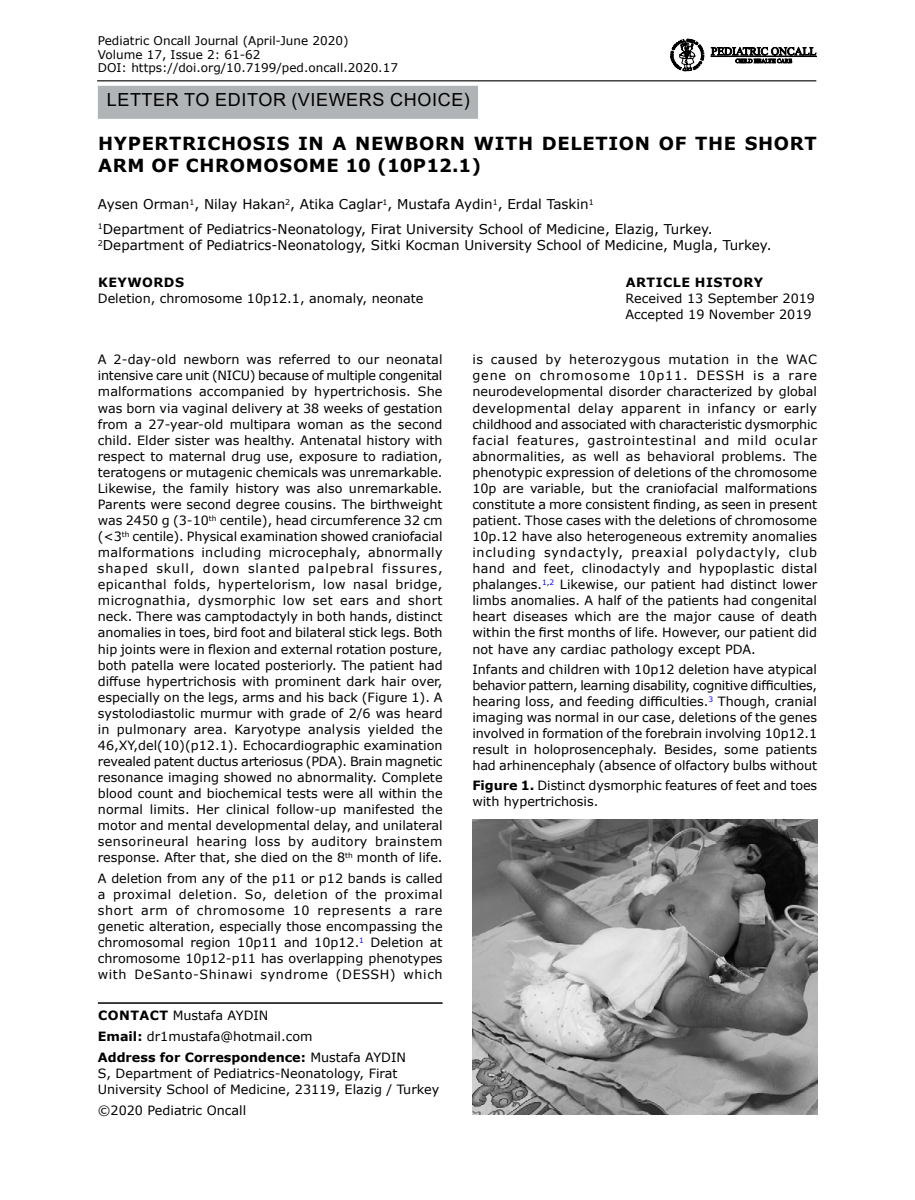
<style>
.page{position:relative;width:915px;height:1200px;background:#fff}
.page>*{position:absolute;margin:0;border:0;box-sizing:border-box;transform-origin:0 0}
.t1{font:700 18px/21.6px "Verdana";letter-spacing:.035em;color:#000}
.t2{font:18px "Arial";letter-spacing:.035em;color:#000}
.t3{font:13.5px/24.8px "Verdana";color:#000}
.t4{font:12.75px/16px "Verdana";color:#000;text-align:justify}
.t5{font:700 12.75px "Verdana";letter-spacing:.035em;color:#000}
.t6{font:12px/13.4px "Verdana";color:#000}
.s1{font-weight:700}
</style>
<div class="page">
<svg style="left:710px;top:47px;width:106px;height:16px"></svg>
<svg style="left:670px;top:39px;width:33px;height:32px"></svg>
<hr style="left:97px;top:80px;width:719px;height:1px;background:#000">
<div style="left:98px;top:86px;width:380px;height:33px;background:#b1b4b6"></div>
<img style="left:472px;top:819px;width:344px;height:295px">
<hr style="left:98px;top:1002px;width:344px;height:1px;background:#000">
<p class="t6" style="left:98px;top:34px;width:301px">Pediatric Oncall Journal (April-June 2020)<br>Volume 17, Issue 2: 61-62<br>DOI: https://doi.org/10.7199/ped.oncall.2020.17</p>
<h1 class="t2" style="left:107px;top:87px;width:364px">LETTER TO EDITOR (VIEWERS CHOICE)</h1>
<h1 class="t1" style="left:98px;top:132px;width:719px">HYPERTRICH OSIS IN A NEWBORN WITH DELETION OF TH E SHORT<br>ARM OF CH ROMOSOME 10 (10P12.1)</h1>
<p class="t3" style="left:98px;top:191px;width:616px">Aysen Orman<sup>1</sup>, Nilay Hakan<sup>2</sup>, Atika Caglar<sup>1</sup>, Mustafa Aydin<sup>1</sup>, Erdal Taskin<sup>1<br>1</sup>Department of Pediatrics-Neonatology, Firat University School of Medicine, Elazig, Turkey.</p>
<p class="t3" style="left:98px;top:232px;width:675px"><sup>2</sup>Department of Pediatrics-Neonatology, Sitki Kocman University School of Medicine, Mugla, Turkey.</p>
<p class="t5" style="left:98px;top:273px;width:87px">KEYWORDS</p>
<p class="t4" style="left:98px;top:290px;width:327px">Deletion, chromosome 10p12.1, anomaly, neonate</p>
<p class="t5" style="left:625px;top:273px;width:139px">ARTICLE HISTORY</p>
<p class="t4" style="left:625px;top:290px;width:191px">Received 13 September 2019<br>Accepted 19 November 2019</p>
<p class="t4" style="left:98px;top:351px;width:346px">A 2-day-old newborn was referred to our neonatal intensive care unit (NICU) because of multiple congenital malformations accompanied by hypertrichosis. She was born via vaginal delivery at 38 weeks of gestation from a 27-year-old multipara woman as the second child. Elder sister was healthy. Antenatal history with respect to maternal drug use, exposure to radiation, teratogens or mutagenic chemicals was unremarkable.<br>Likewise, the family history was also unremarkable.<br>Parents were second degree cousins. The birthweight was 2450 g (3-10<sup>th</sup> centile), head circumference 32 cm (&lt;3<sup>th</sup> centile). Physical examination showed craniofacial malformations including microcephaly, abnormally shaped skull, down slanted palpebral fissures, epicanthal folds, hypertelorism, low nasal bridge, micrognathia, dysmorphic low set ears and short neck. There was camptodactyly in both hands, distinct anomalies in toes, bird foot and bilateral stick legs. Both hip joints were in flexion and external rotation posture, both patella were located posteriorly. The patient had diffuse hypertrichosis with prominent dark hair over, especially on the legs, arms and his back (Figure 1). A systolodiastolic murmur with grade of 2/6 was heard in pulmonary area. Karyotype analysis yielded the 46,XY,del(10)(p12.1). Echocardiographic examination revealed patent ductus arteriosus (PDA). Brain magnetic resonance imaging showed no abnormality. Complete blood count and biochemical tests were all within the normal limits. Her clinical follow-up manifested the motor and mental developmental delay, and unilateral sensorineural hearing loss by auditory brainstem response. After that, she died on the 8<sup>th</sup> month of life.</p>
<p class="t4" style="left:98px;top:869px;width:346px">A deletion from any of the p11 or p12 bands is called a proximal deletion. So, deletion of the proximal short arm of chromosome 10 represents a rare genetic alteration, especially those encompassing the chromosomal region 10p11 and 10p12.<sup>1</sup> Deletion at chromosome 10p12-p11 has overlapping phenotypes with DeSanto-Shinawi syndrome (DESSH) which</p>
<p class="t4" style="left:98px;top:1004px;width:309px;line-height:20.7px;text-align:left"><span class="s1">CONTACT</span> Mustafa AYDIN<br><span class="s1">EMAIL:</span> dr1mustafa@hotmail.com<br><span class="s1">ADDRESS FOR CORRESPONDENCE:</span> Mustafa AYDIN</p>
<p class="t4" style="left:98px;top:1064px;width:343px;line-height:16.5px">S, Department of Pediatrics-Neonatology, Firat<br>University School of Medicine, 23119, Elazig / Turkey</p>
<p class="t4" style="left:98px;top:1101px;width:150px">©2020 Pediatric Oncall</p>
<p class="t4" style="left:472px;top:351px;width:346px">is caused by heterozygous mutation in the WAC gene on chromosome 10p11. DESSH is a rare neurodevelopmental disorder characterized by global developmental delay apparent in infancy or early childhood and associated with characteristic dysmorphic facial features, gastrointestinal and mild ocular abnormalities, as well as behavioral problems. The phenotypic expression of deletions of the chromosome 10p are variable, but the craniofacial malformations constitute a more consistent finding, as seen in present patient. Those cases with the deletions of chromosome 10p.12 have also heterogeneous extremity anomalies including syndactyly, preaxial polydactyly, club hand and feet, clinodactyly and hypoplastic distal phalanges.<sup>1</sup><sup>,</sup><sup>2</sup> Likewise, our patient had distinct lower limbs anomalies. A half of the patients had congenital heart diseases which are the major cause of death within the first months of life. However, our patient did not have any cardiac pathology except PDA.</p>
<p class="t4" style="left:472px;top:660px;width:346px">Infants and children with 10p12 deletion have atypical behavior pattern, learning disability, cognitive difficulties, hearing loss, and feeding difficulties.<sup>3</sup> Though, cranial imaging was normal in our case, deletions of the genes involved in formation of the forebrain involving 10p12.1 result in holoprosencephaly. Besides, some patients had arhinencephaly (absence of olfactory bulbs without</p>
<p class="t4" style="left:472px;top:777px;width:346px"><span class="s1">FIGURE 1.</span> Distinct dysmorphic features of feet and toes with hypertrichosis.</p>
</div>
